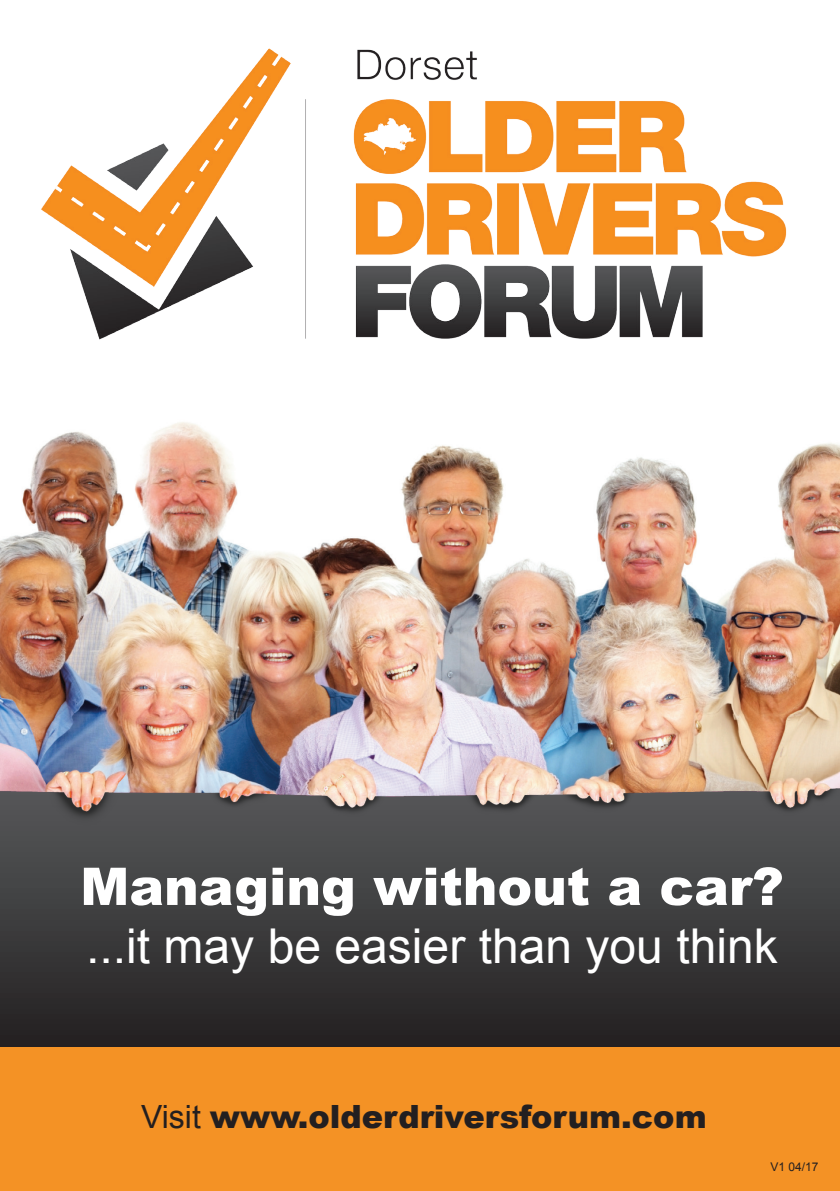
<style>
.page{position:relative;width:840px;height:1191px;background:#fff}
.page>*{position:absolute;margin:0;border:0;box-sizing:border-box;transform-origin:0 0}
.t1{font:900 52px "Arial";color:#fff}
.t2{font:48px "Arial";color:#fff}
.t3{font:900 32px "Arial";color:#231f20}
.t4{font:12px "Arial";color:#231f20}
.s1{font-weight:400}
</style>
<div class="page">
<svg style="left:0;top:847px;width:839px;height:200px;background:#373637"></svg>
<img style="left:0;top:422px;width:839px;height:425px">
<div style="left:0;top:1047px;width:839px;height:144px;background:#f49225"></div>
<img style="left:41px;top:48px;width:746px;height:292px">
<p class="t1" style="left:80px;top:848px;width:704px">Managing without a car?</p>
<p class="t2" style="left:86px;top:912px;width:693px">...it may be easier than you think</p>
<p class="t3" style="left:141px;top:1093px;width:567px"><span class="s1">Visit</span> www.olderdriversforum.com</p>
<p class="t4" style="left:770px;top:1158px;width:50px">V1 04/17</p>
</div>
